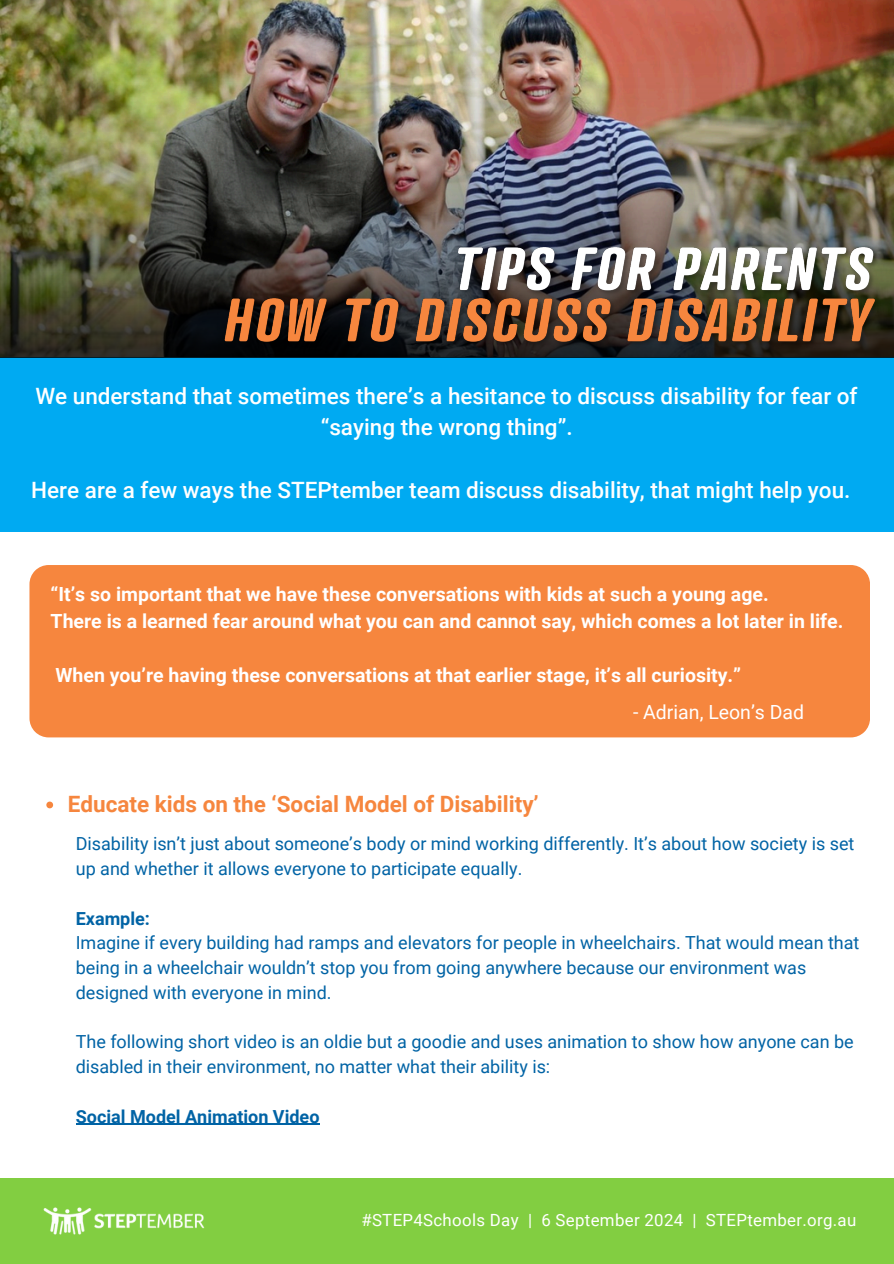
<style>
.page{position:relative;width:894px;height:1264px;background:#fff}
.page>*{position:absolute;margin:0;border:0;box-sizing:border-box;transform-origin:0 0}
.t1{font:500 22.5px/31.5px "Roboto";color:#fff;text-align:center}
.t2{font:700 22.5px "Roboto";color:#f6863e}
.t3{font:700 19.5px/27px "Roboto";color:#fff}
.t4{font:19.5px "Roboto";color:#fff}
.t5{font:18px/24.8px "Roboto";color:#0063a5}
.t6{font:700 18px "Roboto";color:#0063a5}
.t7{font:16.8px "Roboto";letter-spacing:.02em;color:#fff}
.s1{font-weight:700}
</style>
<div class="page">
<div style="left:0;top:1178px;width:893px;height:85px;background:#82ce41"></div>
<img style="left:43px;top:1207px;width:162px;height:28px">
<div style="left:0;top:357px;width:893px;height:175px;background:#00aaf2"></div>
<svg style="left:46px;top:801px;width:7px;height:7px"></svg>
<hr style="left:76px;top:1123px;width:243px;height:1px;background:#0063a5">
<img style="left:0;top:0;width:893px;height:31px">
<img style="left:0;top:31px;width:893px;height:326px">
<img style="left:220px;top:285px;width:665px;height:68px">
<img style="left:452px;top:234px;width:430px;height:68px">
<div style="left:29px;top:565px;width:840px;height:172px;background:#f6863e"></div>
<p class="t1" style="left:35px;top:380px;width:823px">We understand that sometimes there’s a hesitance to discuss disability for fear of “saying the wrong thing”.</p>
<h2 class="t1" style="left:31px;top:475px;width:820px">Here are a few ways the STEPtember team discuss disability, that might help you.</h2>
<h4 class="t3" style="left:51px;top:580px;width:794px">“It’s so important that we have these conversations with kids at such a young age.<br>There is a learned fear around what you can and cannot say, which comes a lot later in life.</h4>
<p class="t3" style="left:55px;top:661px;width:687px">When you’re having these conversations at that earlier stage, it’s all curiosity.”</p>
<p class="t4" style="left:633px;top:701px;width:173px">- Adrian, Leon’s Dad</p>
<h2 class="t2" style="left:68px;top:790px;width:472px">Educate kids on the ‘Social Model of Disability’</h2>
<h4 class="t5" style="left:76px;top:831px;width:780px">Disability isn’t just about someone’s body or mind working differently. It’s about how society is set up and whether it allows everyone to participate equally.</h4>
<h4 class="t5" style="left:76px;top:906px;width:785px"><span class="s1">Example:<br></span>Imagine if every building had ramps and elevators for people in wheelchairs. That would mean that being in a wheelchair wouldn’t stop you from going anywhere because our environment was designed with everyone in mind.</h4>
<h5 class="t5" style="left:76px;top:1029px;width:779px">The following short video is an oldie but a goodie and uses animation to show how anyone can be disabled in their environment, no matter what their ability is:</h5>
<p class="t6" style="left:76px;top:1105px;width:245px">Social Model Animation Video</p>
<h5 class="t7" style="left:361px;top:1210px;width:496px">#STEP4Schools Day | 6 September 2024 | STEPtember.org.au</h5>
</div>
